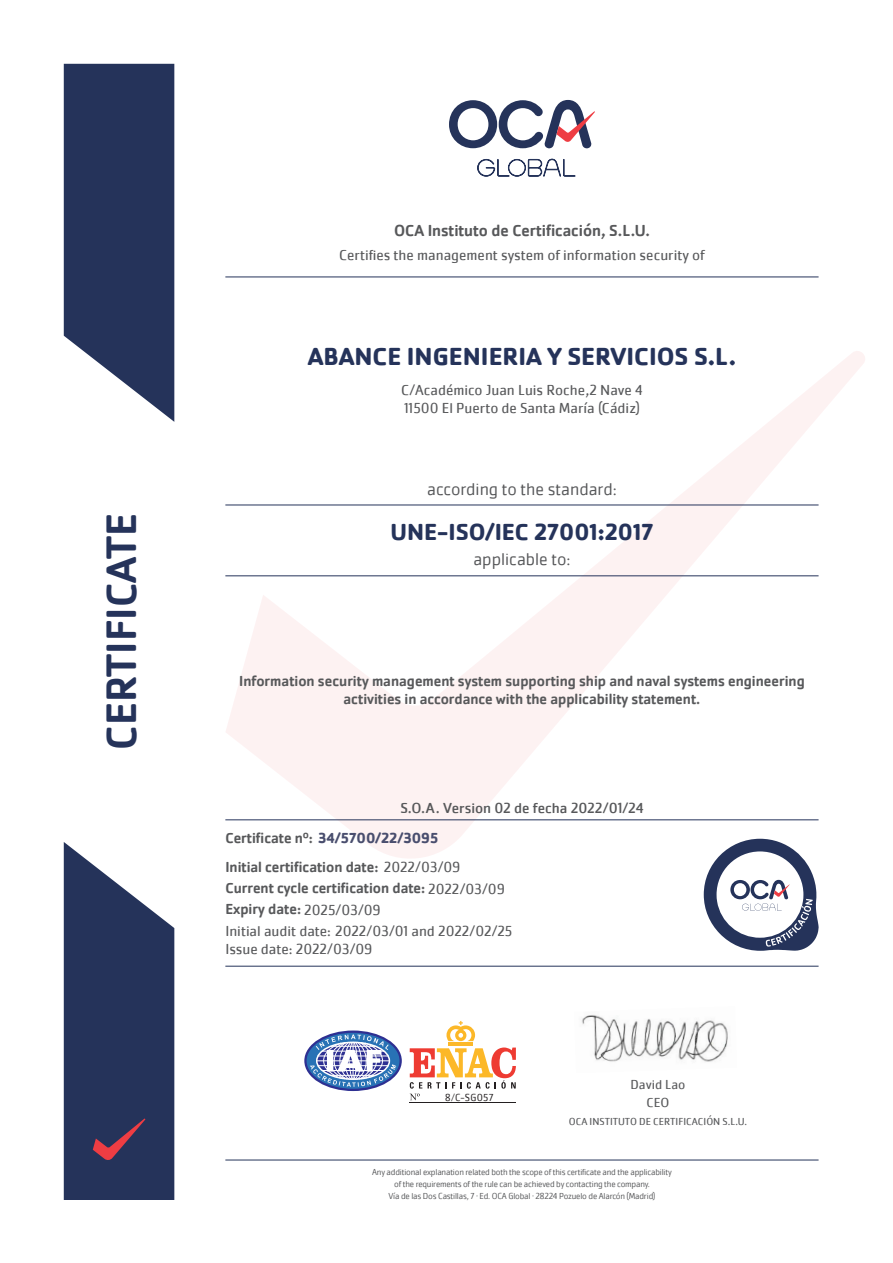
<style>
.page{position:relative;width:893px;height:1263px;background:#fff}
.page>*{position:absolute;margin:0;border:0;box-sizing:border-box;transform-origin:0 0}
.t1{font:500 43.95px "Cachet Pro";color:#25335a}
.t2{font:700 25.5px "Cachet Pro";color:#25335a}
.t3{font:700 24px "Cachet Pro";color:#25335a}
.t4{font:300 18px "Cachet Pro";color:#57585a}
.t5{font:500 16.5px "Cachet Pro";color:#57585a}
.t6{font:500 15px/18px "Cachet Pro";color:#57585a;text-align:center}
.t7{font:15px/18px "Cachet Pro";color:#57585a}
.t8{font:15px "Cachet Pro";color:#57585a}
.t9{font:700 15px "Cachet Pro";color:#494e6e}
.t10{font:13.5px "Cachet Pro";color:#57585a}
.t11{font:10.5px "Cachet Pro";color:#57585a}
.t12{font:300 10.5px "Cachet Pro";letter-spacing:.025em;color:#231f20}
.t13{font:300 9px/12px "Cachet Pro";letter-spacing:-.02em;color:#57585a;text-align:center}
.s1{font-weight:500;color:#57585a}
.s2{font-weight:400}
.s3{font-weight:500}
</style>
<div class="page">
<svg style="left:225px;top:351px;width:640px;height:507px"></svg>
<svg style="left:64px;top:64px;width:110px;height:358px"></svg>
<svg style="left:449px;top:100px;width:146px;height:77px"></svg>
<svg style="left:64px;top:842px;width:110px;height:358px"></svg>
<hr style="left:225px;top:277px;width:594px;height:1px;background:#25335a">
<hr style="left:225px;top:575px;width:594px;height:1px;background:#25335a">
<hr style="left:225px;top:505px;width:594px;height:1px;background:#25335a">
<hr style="left:225px;top:819px;width:594px;height:1px;background:#25335a">
<hr style="left:225px;top:966px;width:594px;height:1px;background:#25335a">
<svg style="left:704px;top:839px;width:115px;height:112px"></svg>
<hr style="left:225px;top:1160px;width:594px;height:1px;background:#25335a">
<hr style="left:449px;top:1042px;width:24px;height:4px;background:#fcb828">
<svg style="left:446px;top:1021px;width:29px;height:20px"></svg>
<hr style="left:410px;top:1102px;width:106px;height:1px;background:#231f20">
<svg style="left:410px;top:1047px;width:106px;height:53px"></svg>
<svg style="left:305px;top:1032px;width:96px;height:58px"></svg>
<div style="left:304px;top:1030px;width:98px;height:61px;border:2px solid #2e3092;border-radius:50%"></div>
<svg style="left:310px;top:1034px;width:86px;height:53px"></svg>
<img style="left:581px;top:1015px;width:147px;height:47px">
<h1 class="t1" style="left:95px;top:750px;width:238px;rotate:-90deg">CERTIFICATE</h1>
<h3 class="t5" style="left:394px;top:221px;width:257px">OCA Instituto de Certificación, S.L.U.</h3>
<h3 class="t7" style="left:339px;top:246px;width:367px">Certifies the management system of information security of</h3>
<h2 class="t2" style="left:308px;top:341px;width:430px">ABANCE INGENIERIA Y SERVICIOS S.L.</h2>
<h3 class="t7" style="left:401px;top:381px;width:243px">C/Académico Juan Luis Roche,2 Nave 4<br>11500 El Puerto de Santa María (Cádiz)</h3>
<h3 class="t4" style="left:427px;top:480px;width:191px">according to the standard:</h3>
<h3 class="t3" style="left:390px;top:517px;width:264px">UNE-ISO/IEC 27001:2017</h3>
<h3 class="t4" style="left:473px;top:550px;width:99px">applicable to:</h3>
<h3 class="t6" style="left:239px;top:672px;width:567px">Information security management system supporting ship and naval systems engineering activities in accordance with the applicability statement.</h3>
<h3 class="t8" style="left:400px;top:799px;width:245px">S.O.A. Version 02 de fecha 2022/01/24</h3>
<h3 class="t9" style="left:225px;top:829px;width:214px"><span class="s1">Certificate nº:</span> 34/5700/22/3095</h3>
<h3 class="t6" style="left:225px;top:857px;width:281px;line-height:21px;text-align:left">Initial certification date: <span class="s2">2022/03/09<br></span>Current cycle certification date: <span class="s2">2022/03/09</span></h3>
<h3 class="t7" style="left:225px;top:899px;width:289px;line-height:21.5px"><span class="s3">Expiry date:</span> 2025/03/09<br>Initial audit date: 2022/03/01 and 2022/02/25</h3>
<h3 class="t7" style="left:225px;top:940px;width:149px">Issue date: 2022/03/09</h3>
<p class="t12" style="left:445px;top:1092px;width:50px">8/C-SG057</p>
<h3 class="t10" style="left:630px;top:1076px;width:56px">David Lao</h3>
<p class="t11" style="left:569px;top:1115px;width:180px">OCA INSTITUTO DE CERTIFICACIÓN S.L.U.</p>
<h3 class="t10" style="left:646px;top:1094px;width:24px">CEO</h3>
<p class="t13" style="left:372px;top:1166px;width:301px">Any additional explanation related both the scope of this certificate and the applicability of the requirements of the rule can be achieved by contacting the company.<br>Vía de las Dos Castillas, 7 · Ed. OCA Global · 28224 Pozuelo de Alarcón (Madrid)</p>
</div>
